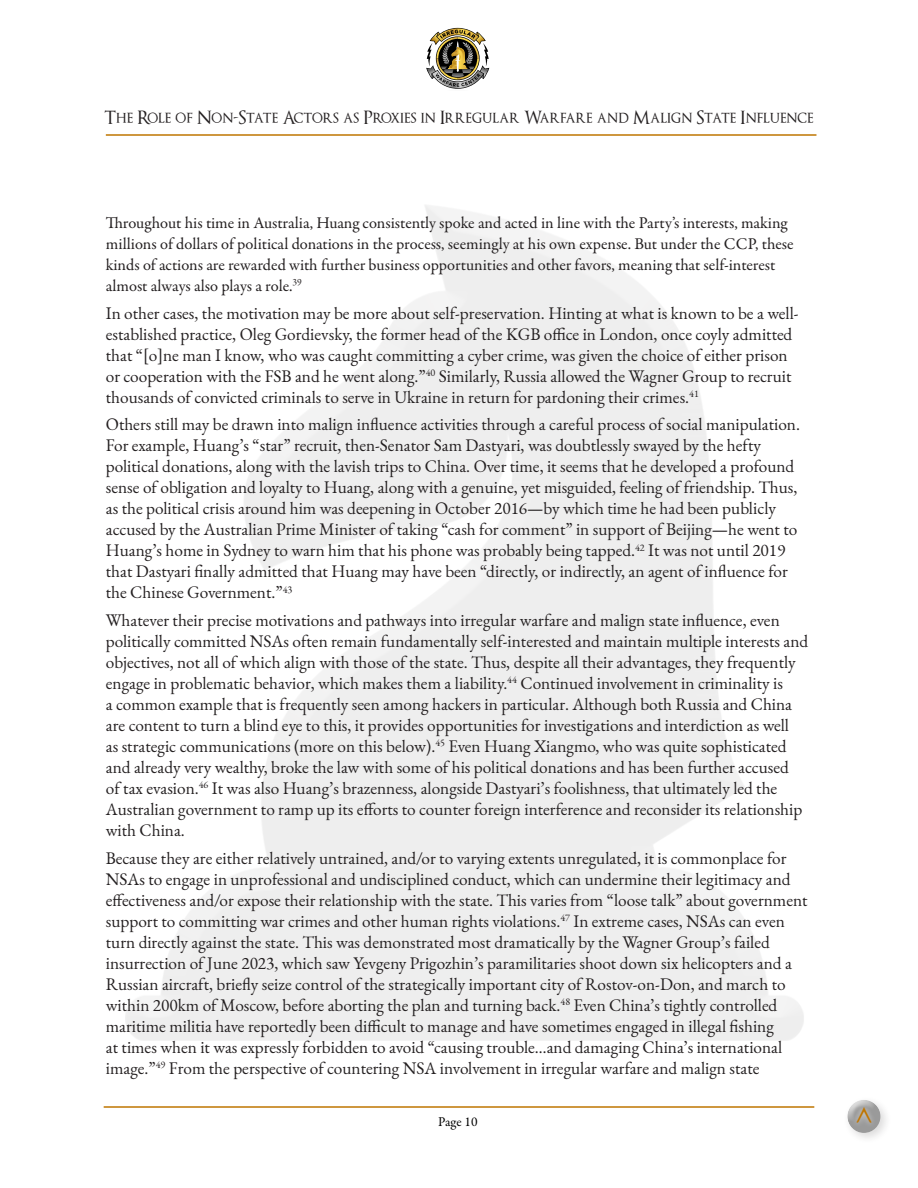
<style>
.page{position:relative;width:918px;height:1188px;background:#fff}
.page>*{position:absolute;margin:0;border:0;box-sizing:border-box;transform-origin:0 0}
.t1{font:48px "EB Garamond";color:#bf7500;scale:.75 1}
.t2{font:18px "Optimus Princeps";color:#231f20}
.t3{font:17.25px/21px "EB Garamond";color:#231f20}
.t4{font:16.5px/21px "Garamond Premr Pro";color:#231f20}
.t5{font:13.5px "Garamond Premr Pro";letter-spacing:.005em;color:#000}
</style>
<div class="page">
<svg style="left:426px;top:28px;width:63px;height:61px"></svg>
<div style="left:843px;top:1096px;width:49px;height:48px;background:#231f20;opacity:.4"></div>
<div style="left:845px;top:1097px;width:36px;height:27px;background:#fff;opacity:.75"></div>
<div style="left:845px;top:1104px;width:36px;height:29px;background:#231f20;opacity:.84"></div>
<div style="left:851px;top:1103px;width:26px;height:26px;background:#fff;opacity:.81"></div>
<hr style="left:106px;top:134px;width:710px;height:2px;background:#bf7500">
<hr style="left:104px;top:1106px;width:710px;height:2px;background:#bf7500">
<p class="t2" style="left:105px;top:108px;width:710px">The Role of Non-State Actors as Proxies in Irregular Warfare and Malign State Influence</p>
<p class="t4" style="left:106px;top:213px;width:689px">Throughout his time in Australia, Huang consistently spoke and acted in line with the Party’s interests, making millions of dollars of political donations in the process, seemingly at his own expense. But under the CCP, these kinds of actions are rewarded with further business opportunities and other favors, meaning that self-interest almost always also plays a role.<sup>39</sup></p>
<p class="t3" style="left:106px;top:303px;width:694px">In other cases, the motivation may be more about self-preservation. Hinting at what is known to be a well&shy;established practice, Oleg Gordievsky, the former head of the KGB office in London, once coyly admitted that “[o]ne man I know, who was caught committing a cyber crime, was given the choice of either prison or cooperation with the FSB and he went along.”<sup>40</sup> Similarly, Russia allowed the Wagner Group to recruit thousands of convicted criminals to serve in Ukraine in return for pardoning their crimes.<sup>41</sup></p>
<p class="t3" style="left:106px;top:414px;width:696px">Others still may be drawn into malign influence activities through a careful process of social manipulation.<br>For example, Huang’s “star” recruit, then-Senator Sam Dastyari, was doubtlessly swayed by the hefty political donations, along with the lavish trips to China. Over time, it seems that he developed a profound sense of obligation and loyalty to Huang, along with a genuine, yet misguided, feeling of friendship. Thus, as the political crisis around him was deepening in October 2016—by which time he had been publicly accused by the Australian Prime Minister of taking “cash for comment” in support of Beijing—he went to Huang’s home in Sydney to warn him that his phone was probably being tapped.<sup>42</sup> It was not until 2019 that Dastyari finally admitted that Huang may have been “directly, or indirectly, an agent of influence for the Chinese Government.”<sup>43</sup></p>
<p class="t3" style="left:106px;top:610px;width:704px">Whatever their precise motivations and pathways into irregular warfare and malign state influence, even politically committed NSAs often remain fundamentally self-interested and maintain multiple interests and objectives, not all of which align with those of the state. Thus, despite all their advantages, they frequently engage in problematic behavior, which makes them a liability.<sup>44</sup> Continued involvement in criminality is<br>a common example that is frequently seen among hackers in particular. Although both Russia and China are content to turn a blind eye to this, it provides opportunities for investigations and interdiction as well<br>as strategic communications (more on this below).<sup>45</sup> Even Huang Xiangmo, who was quite sophisticated and already very wealthy, broke the law with some of his political donations and has been further accused<br>of tax evasion.<sup>46</sup> It was also Huang’s brazenness, alongside Dastyari’s foolishness, that ultimately led the Australian government to ramp up its efforts to counter foreign interference and reconsider its relationship with China.</p>
<p class="t3" style="left:106px;top:848px;width:703px">Because they are either relatively untrained, and/or to varying extents unregulated, it is commonplace for NSAs to engage in unprofessional and undisciplined conduct, which can undermine their legitimacy and effectiveness and/or expose their relationship with the state. This varies from “loose talk” about government support to committing war crimes and other human rights violations.<sup>47</sup> In extreme cases, NSAs can even turn directly against the state. This was demonstrated most dramatically by the Wagner Group’s failed insurrection of June 2023, which saw Yevgeny Prigozhin’s paramilitaries shoot down six helicopters and a Russian aircraft, briefly seize control of the strategically important city of Rostov-on-Don, and march to within 200km of Moscow, before aborting the plan and turning back.<sup>48</sup> Even China’s tightly controlled maritime militia have reportedly been difficult to manage and have sometimes engaged in illegal fishing<br>at times when it was expressly forbidden to avoid “causing trouble…and damaging China’s international image.”<sup>49</sup> From the perspective of countering NSA involvement in irregular warfare and malign state</p>
<p class="t5" style="left:438px;top:1114px;width:41px">Page 10</p>
<h1 class="t1" style="left:855px;top:1089px;width:25px">˄</h1>
</div>
